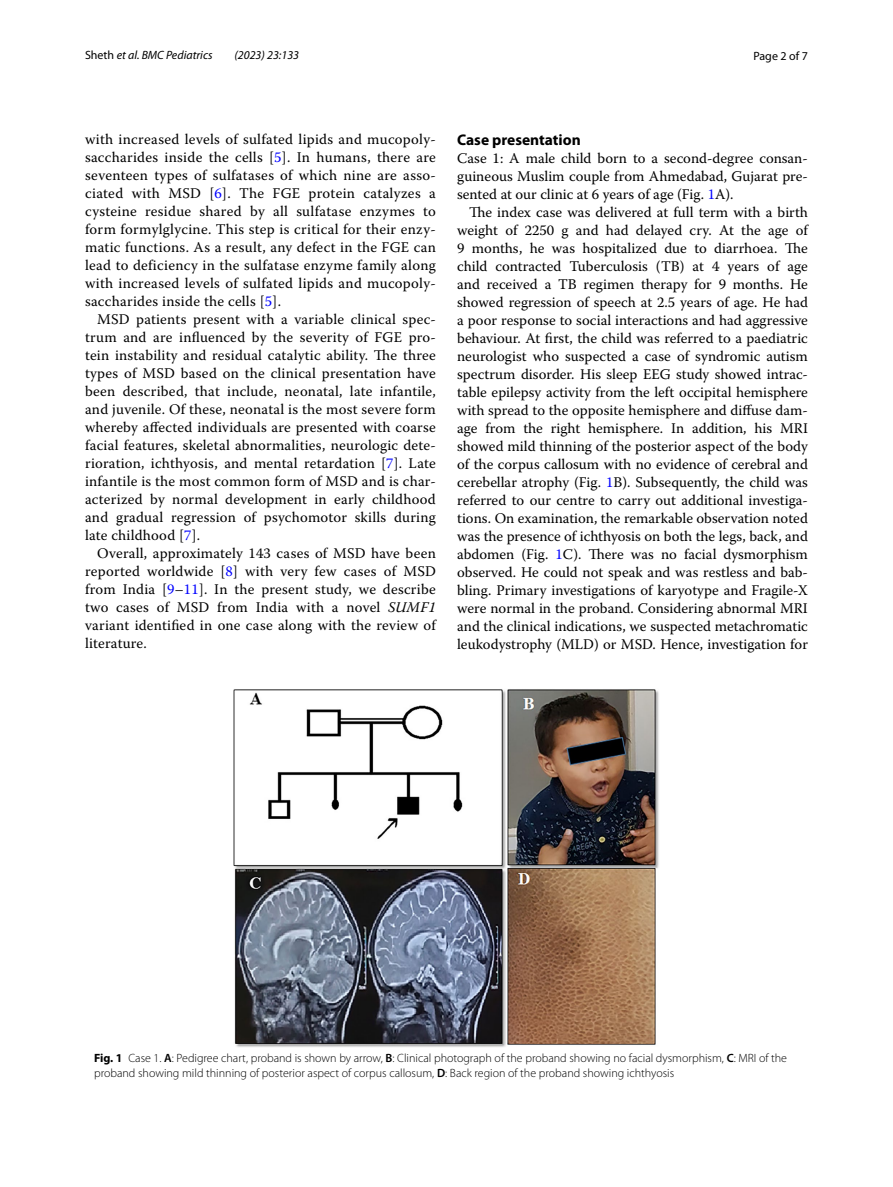
<style>
.page{position:relative;width:893px;height:1187px;background:#fff}
.page>*{position:absolute;margin:0;border:0;box-sizing:border-box;transform-origin:0 0}
.t1{font:700 15.45px "Myriad Pro";color:#000}
.t2{font:14.7px/18px "Warnock Pro";letter-spacing:.015em;color:#000;text-align:justify}
.t3{font:300 12px/15px "Myriad Pro";color:#000}
.t4{font:italic 12px "Myriad Pro";color:#000}
.t5{font:12px "Myriad Pro";color:#000}
.s1{font-style:normal}
.s2{color:#00f}
.s3{font-style:italic}
.s4{font-weight:700}
.s5{font-weight:600}
</style>
<div class="page">
<img style="left:234px;top:689px;width:425px;height:357px">
<p class="t4" style="left:85px;top:48px;width:129px"><span class="s1">Sheth</span> et al. BMC Pediatrics</p>
<p class="t4" style="left:234px;top:48px;width:66px">(2023) 23:133</p>
<p class="t5" style="left:753px;top:48px;width:56px">Page 2 of 7</p>
<p class="t2" style="left:85px;top:130px;width:352px">with increased levels of sulfated lipids and mucopoly&shy;saccharides inside the cells [<span class="s2">5</span>]. In humans, there are seventeen types of sulfatases of which nine are asso&shy;ciated with MSD [<span class="s2">6</span>]. The FGE protein catalyzes a cysteine residue shared by all sulfatase enzymes to form formylglycine. This step is critical for their enzy&shy;matic functions. As a result, any defect in the FGE can lead to deficiency in the sulfatase enzyme family along with increased levels of sulfated lipids and mucopoly&shy;saccharides inside the cells [<span class="s2">5</span>].</p>
<p class="t2" style="left:85px;top:310px;width:352px;text-indent:12px">MSD patients present with a variable clinical spec&shy;trum and are influenced by the severity of FGE pro&shy;tein instability and residual catalytic ability. The three types of MSD based on the clinical presentation have been described, that include, neonatal, late infantile, and juvenile. Of these, neonatal is the most severe form whereby affected individuals are presented with coarse facial features, skeletal abnormalities, neurologic dete&shy;rioration, ichthyosis, and mental retardation [<span class="s2">7</span>]. Late infantile is the most common form of MSD and is char&shy;acterized by normal development in early childhood and gradual regression of psychomotor skills during late childhood [<span class="s2">7</span>].</p>
<p class="t2" style="left:85px;top:544px;width:352px;text-indent:12px">Overall, approximately 143 cases of MSD have been reported worldwide [<span class="s2">8</span>] with very few cases of MSD from India [<span class="s2">9</span>–<span class="s2">11</span>]. In the present study, we describe two cases of MSD from India with a novel <span class="s3">SUMF1 </span>variant identified in one case along with the review of literature.</p>
<p class="t1" style="left:457px;top:129px;width:125px">Case presentation</p>
<p class="t2" style="left:457px;top:148px;width:352px">Case 1: A male child born to a second-degree consan&shy;guineous Muslim couple from Ahmedabad, Gujarat pre&shy;sented at our clinic at 6 years of age (Fig. <span class="s2">1</span>A).</p>
<p class="t2" style="left:457px;top:202px;width:352px;text-indent:12px">The index case was delivered at full term with a birth weight of 2250 g and had delayed cry. At the age of 9 months, he was hospitalized due to diarrhoea. The child contracted Tuberculosis (TB) at 4 years of age and received a TB regimen therapy for 9 months. He showed regression of speech at 2.5 years of age. He had a poor response to social interactions and had aggressive behaviour. At first, the child was referred to a paediatric neurologist who suspected a case of syndromic autism spectrum disorder. His sleep EEG study showed intrac&shy;table epilepsy activity from the left occipital hemisphere with spread to the opposite hemisphere and diffuse dam&shy;age from the right hemisphere. In addition, his MRI showed mild thinning of the posterior aspect of the body of the corpus callosum with no evidence of cerebral and cerebellar atrophy (Fig. <span class="s2">1</span>B). Subsequently, the child was referred to our centre to carry out additional investiga&shy;tions. On examination, the remarkable observation noted was the presence of ichthyosis on both the legs, back, and abdomen (Fig. <span class="s2">1</span>C). There was no facial dysmorphism observed. He could not speak and was restless and bab&shy;bling. Primary investigations of karyotype and Fragile-X were normal in the proband. Considering abnormal MRI and the clinical indications, we suspected metachromatic leukodystrophy (MLD) or MSD. Hence, investigation for</p>
<p class="t3" style="left:94px;top:1050px;width:695px"><span class="s4">Fig. 1</span> Case 1. <span class="s5">A</span>: Pedigree chart, proband is shown by arrow, <span class="s5">B</span>: Clinical photograph of the proband showing no facial dysmorphism, <span class="s5">C</span>: MRI of the proband showing mild thinning of posterior aspect of corpus callosum, <span class="s5">D</span>: Back region of the proband showing ichthyosis</p>
</div>
